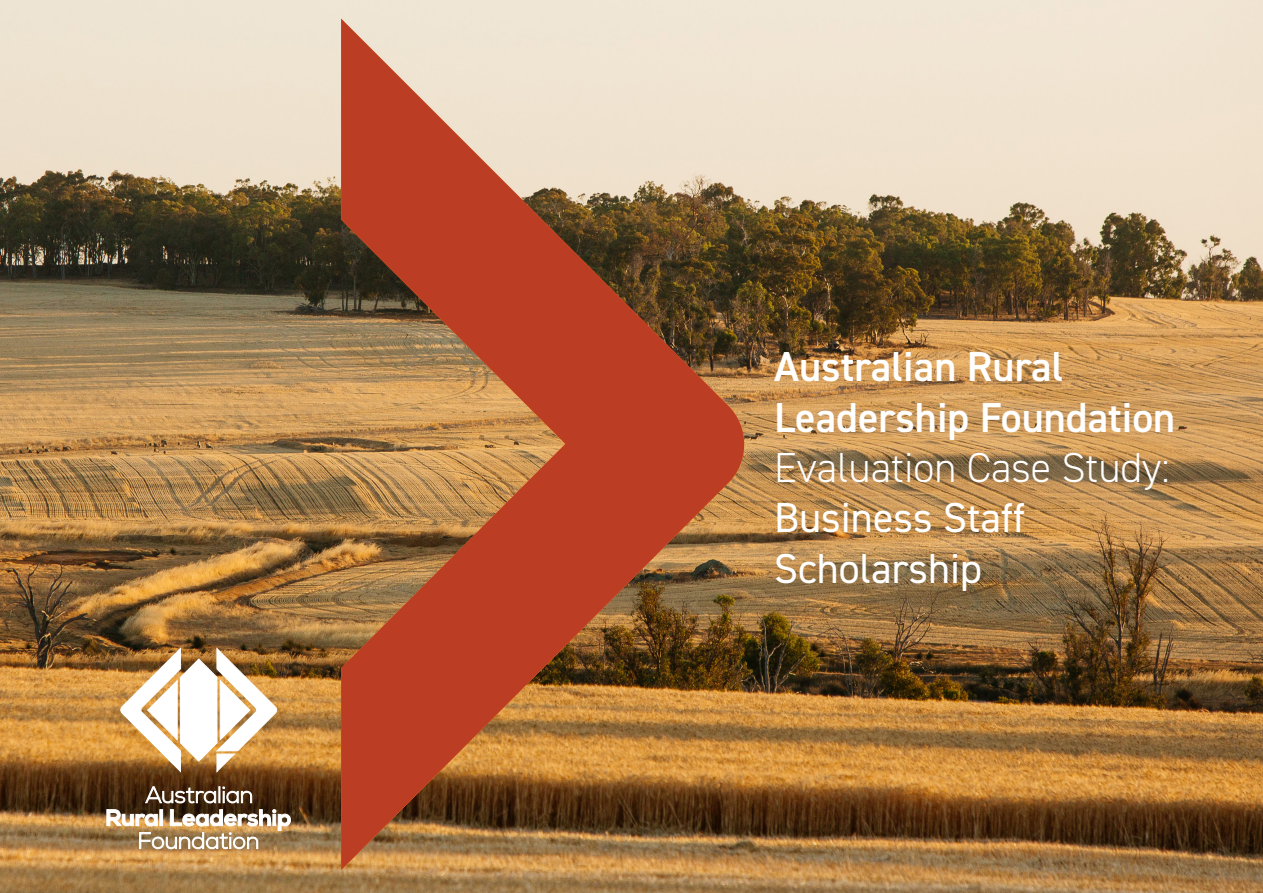
<style>
.page{position:relative;width:1263px;height:893px;background:#fff}
.page>*{position:absolute;margin:0;border:0;box-sizing:border-box;transform-origin:0 0}
.t1{font:600 42px/50.4px "DIN2014";color:#fff}
.t2{font:42px/50.4px "DIN2014";color:#fff}
.t3{font:300 42px "DIN2014";color:#fff}
</style>
<div class="page">
<img style="left:0;top:0;width:1263px;height:893px">
<img style="left:341px;top:19px;width:408px;height:851px">
<img style="left:106px;top:786px;width:185px;height:63px">
<svg style="left:120px;top:647px;width:158px;height:126px"></svg>
<p class="t1" style="left:774px;top:341px;width:403px">Australian Rural<br>Leadership Foundation</p>
<p class="t3" style="left:774px;top:442px;width:397px">Evaluation Case Study:</p>
<p class="t2" style="left:774px;top:492px;width:252px">Business Staff<br>Scholarship</p>
</div>
